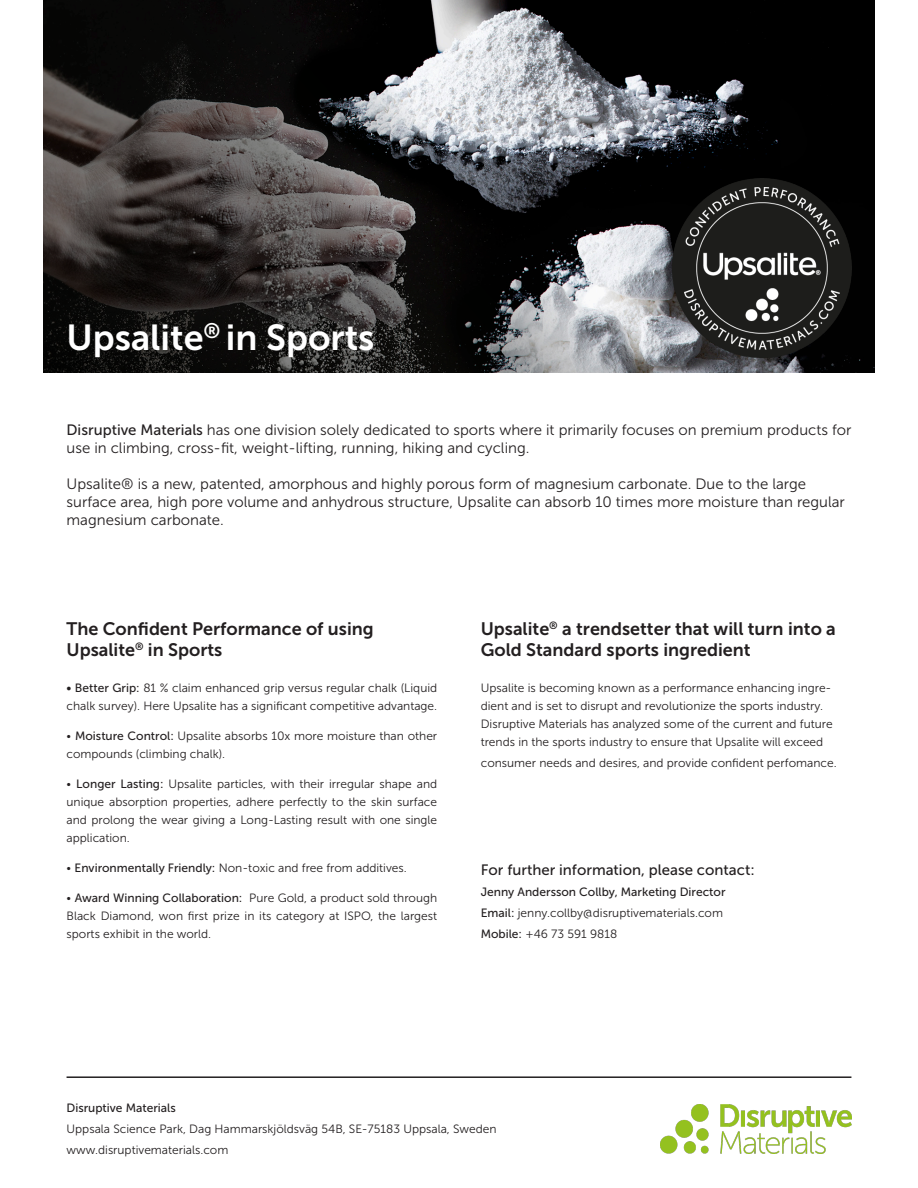
<style>
.page{position:relative;width:918px;height:1188px;background:#fff}
.page>*{position:absolute;margin:0;border:0;box-sizing:border-box;transform-origin:0 0}
.t1{font:36px "Museo Sans 700";color:#fff}
.t2{font:18px "Museo Sans 700";color:#231f20}
.t3{font:15px/18px "Museo Sans 300";color:#231f20}
.t4{font:15px "Museo Sans 500";color:#231f20}
.t5{font:12px/18px "Museo Sans 300";color:#231f20}
.t6{font:12px "Museo Sans 500";color:#231f20}
.s1{font-family:"Museo Sans 500"}
.s2{font-family:"Museo Sans 100"}
</style>
<div class="page">
<svg style="left:43px;top:0;width:832px;height:373px;background:#3b3a3b"></svg>
<img style="left:660px;top:1105px;width:191px;height:49px">
<hr style="left:67px;top:1076px;width:784px;height:2px;background:#231f20">
<img style="left:672px;top:179px;width:179px;height:179px">
<p class="t1" style="left:67px;top:318px;width:310px">Upsalite<sup>®</sup> in Sports</p>
<p class="t3" style="left:67px;top:421px;width:786px"><span class="s1">Disruptive Materials</span> has one division solely dedicated to sports where it primarily focuses on premium products for use in climbing, cross-fit, weight-lifting, running, hiking and cycling.</p>
<p class="t3" style="left:67px;top:475px;width:780px">Upsalite® is a new, patented, amorphous and highly porous form of magnesium carbonate. Due to the large surface area, high pore volume and anhydrous structure, Upsalite can absorb 10 times more moisture than regular magnesium carbonate.</p>
<p class="t2" style="left:67px;top:618px;width:309px">The Confident Performance of using</p>
<p class="t2" style="left:67px;top:639px;width:157px">Upsalite<sup>®</sup> in Sports</p>
<p class="t5" style="left:67px;top:679px;width:372px"><span class="s1">• Better Grip:</span> 81 % claim enhanced grip versus regular chalk (Liquid chalk survey). Here Upsalite has a significant competitive advantage.</p>
<p class="t5" style="left:67px;top:727px;width:372px"><span class="s2">•</span> <span class="s1">Moisture Control:</span> Upsalite absorbs 10x more moisture than other compounds (climbing chalk).</p>
<p class="t5" style="left:67px;top:775px;width:372px;text-align:justify"><span class="s2">•</span> <span class="s1">Longer Lasting:</span> Upsalite particles, with their irregular shape and unique absorption properties, adhere perfectly to the skin surface and prolong the wear giving a Long-Lasting result with one single application.</p>
<p class="t5" style="left:67px;top:859px;width:342px"><span class="s2">•</span> <span class="s1">Environmentally Friendly:</span> Non-toxic and free from additives.</p>
<p class="t5" style="left:67px;top:889px;width:372px;text-align:justify"><span class="s2">•</span> <span class="s1">Award Winning Collaboration:</span> Pure Gold, a product sold through Black Diamond, won first prize in its category at ISPO, the largest sports exhibit in the world.</p>
<p class="t2" style="left:481px;top:618px;width:357px">Upsalite<sup>®</sup> a trendsetter that will turn into a</p>
<p class="t2" style="left:481px;top:639px;width:271px">Gold Standard sports ingredient</p>
<p class="t5" style="left:481px;top:679px;width:353px">Upsalite is becoming known as a performance enhancing ingre&shy;dient and is set to disrupt and revolutionize the sports industry.<br>Disruptive Materials has analyzed some of the current and future trends in the sports industry to ensure that Upsalite will exceed</p>
<p class="t5" style="left:481px;top:754px;width:357px">consumer needs and desires, and provide confident perfomance.</p>
<p class="t4" style="left:481px;top:862px;width:276px">For further information, please contact:</p>
<p class="t6" style="left:481px;top:886px;width:246px">Jenny Andersson Collby, Marketing Director</p>
<p class="t5" style="left:481px;top:904px;width:244px"><span class="s1">Email:</span> jenny.collby@disruptivematerials.com</p>
<p class="t5" style="left:481px;top:925px;width:138px"><span class="s1">Mobile:</span> +46 73 591 9818</p>
<p class="t6" style="left:67px;top:1102px;width:111px">Disruptive Materials</p>
<p class="t5" style="left:67px;top:1120px;width:432px">Uppsala Science Park, Dag Hammarskjöldsväg 54B, SE-75183 Uppsala, Sweden</p>
<p class="t5" style="left:67px;top:1141px;width:163px">www.disruptivematerials.com</p>
</div>
